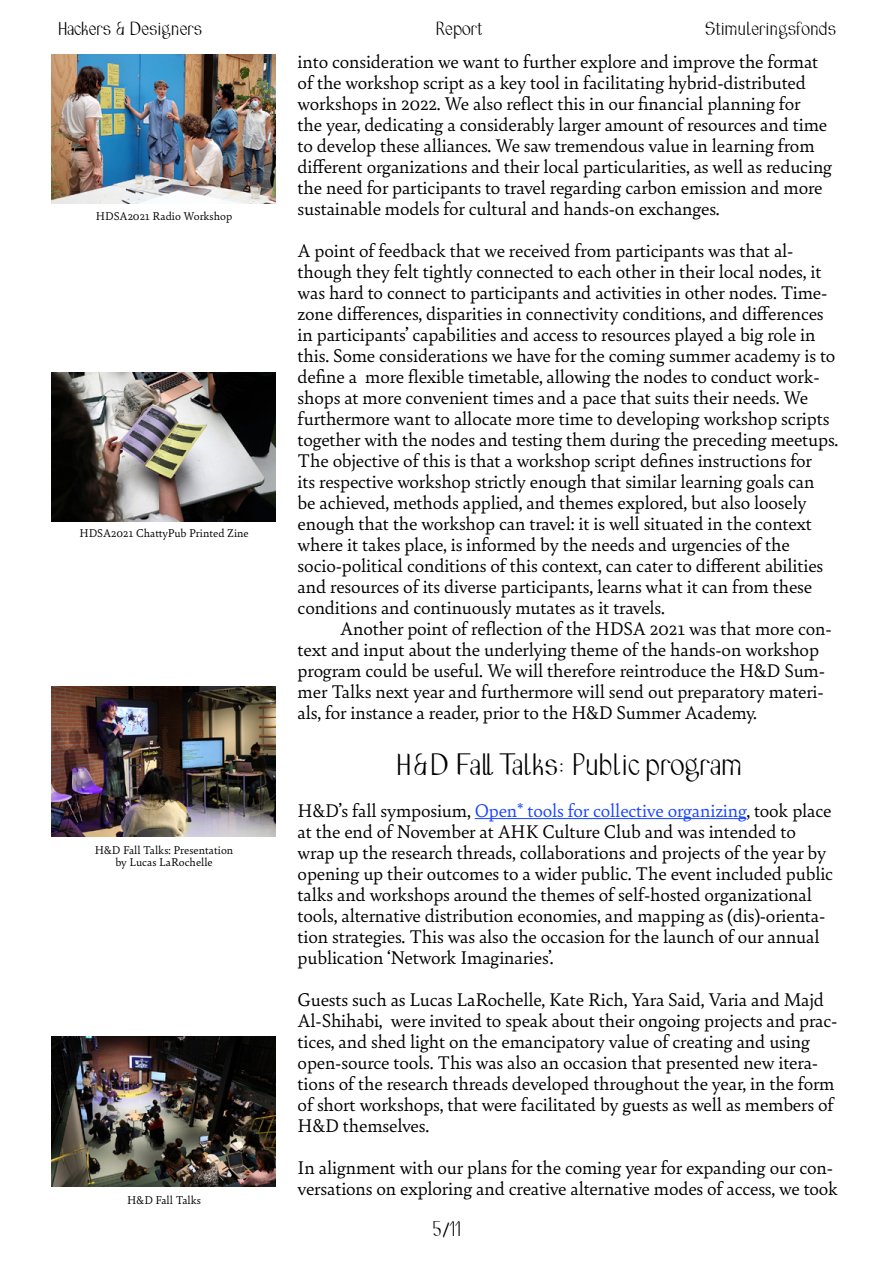
<style>
.page{position:relative;width:893px;height:1263px;background:#fff}
.page>*{position:absolute;margin:0;border:0;box-sizing:border-box;transform-origin:0 0}
.t1{font:19.5px/21px "Bely";letter-spacing:-.01em;color:#000}
.t2{font:19.5px "Combine";color:#000}
.t3{font:13.5px "Combine";color:#000}
.t4{font:12px/12px "Bely";color:#000;text-align:center}
.t5{font:12px "Combine";color:#000}
.s1{color:#1945ff}
</style>
<div class="page">
<hr style="left:475px;top:818px;width:271px;height:1px;background:#1945ff">
<img style="left:51px;top:54px;width:225px;height:150px">
<img style="left:51px;top:687px;width:225px;height:149px">
<img style="left:51px;top:372px;width:225px;height:150px">
<img style="left:51px;top:1036px;width:225px;height:150px">
<p class="t5" style="left:57px;top:24px;width:147px">Hackers &amp; Designers</p>
<p class="t5" style="left:435px;top:24px;width:49px">Report</p>
<p class="t5" style="left:705px;top:24px;width:133px">Stimuleringsfonds</p>
<p class="t4" style="left:96px;top:210px;width:138px">HDSA2021 Radio Workshop</p>
<p class="t4" style="left:79px;top:526px;width:171px">HDSA2021 ChattyPub Printed Zine</p>
<p class="t4" style="left:95px;top:843px;width:140px">H&amp;D Fall Talks: Presentation by Lucas LaRochelle</p>
<p class="t4" style="left:127px;top:1193px;width:75px">H&amp;D Fall Talks</p>
<p class="t1" style="left:298px;top:50px;width:536px">into consideration we want to further explore and improve the format of the workshop script as a key tool in facilitating hybrid-distributed workshops in 2022. We also reflect this in our financial planning for<br>the year, dedicating a considerably larger amount of resources and time to develop these alliances. We saw tremendous value in learning from different organizations and their local particularities, as well as reducing the need for participants to travel regarding carbon emission and more sustainable models for cultural and hands-on exchanges.</p>
<p class="t1" style="left:298px;top:239px;width:542px">A point of feedback that we received from participants was that al&shy;though they felt tightly connected to each other in their local nodes, it was hard to connect to participants and activities in other nodes. Time&shy;zone differences, disparities in connectivity conditions, and differences in participants’ capabilities and access to resources played a big role in this. Some considerations we have for the coming summer academy is to define a more flexible timetable, allowing the nodes to conduct work&shy;shops at more convenient times and a pace that suits their needs. We furthermore want to allocate more time to developing workshop scripts together with the nodes and testing them during the preceding meetups.<br>The objective of this is that a workshop script defines instructions for<br>its respective workshop strictly enough that similar learning goals can<br>be achieved, methods applied, and themes explored, but also loosely enough that the workshop can travel: it is well situated in the context where it takes place, is informed by the needs and urgencies of the socio-political conditions of this context, can cater to different abilities and resources of its diverse participants, learns what it can from these conditions and continuously mutates as it travels.</p>
<p class="t1" style="left:298px;top:617px;width:535px;text-indent:43px">Another point of reflection of the HDSA 2021 was that more con&shy;text and input about the underlying theme of the hands-on workshop program could be useful. We will therefore reintroduce the H&amp;D Sum&shy;mer Talks next year and furthermore will send out preparatory materi&shy;als, for instance a reader, prior to the H&amp;D Summer Academy.</p>
<p class="t2" style="left:394px;top:756px;width:350px">H&amp;D Fall Talks: Public program</p>
<p class="t1" style="left:298px;top:799px;width:537px">H&amp;D’s fall symposium, <span class="s1">Open* tools for collective organizing</span>, took place at the end of November at AHK Culture Club and was intended to wrap up the research threads, collaborations and projects of the year by opening up their outcomes to a wider public. The event included public talks and workshops around the themes of self-hosted organizational tools, alternative distribution economies, and mapping as (dis)-orienta&shy;tion strategies. This was also the occasion for the launch of our annual publication ‘Network Imaginaries’.</p>
<p class="t1" style="left:298px;top:988px;width:541px">Guests such as Lucas LaRochelle, Kate Rich, Yara Said, Varia and Majd Al-Shihabi, were invited to speak about their ongoing projects and prac&shy;tices, and shed light on the emancipatory value of creating and using open-source tools. This was also an occasion that presented new itera&shy;tions of the research threads developed throughout the year, in the form of short workshops, that were facilitated by guests as well as members of H&amp;D themselves.</p>
<p class="t1" style="left:298px;top:1156px;width:542px">In alignment with our plans for the coming year for expanding our con&shy;versations on exploring and creative alternative modes of access, we took</p>
<p class="t3" style="left:432px;top:1223px;width:30px">5/11</p>
</div>
